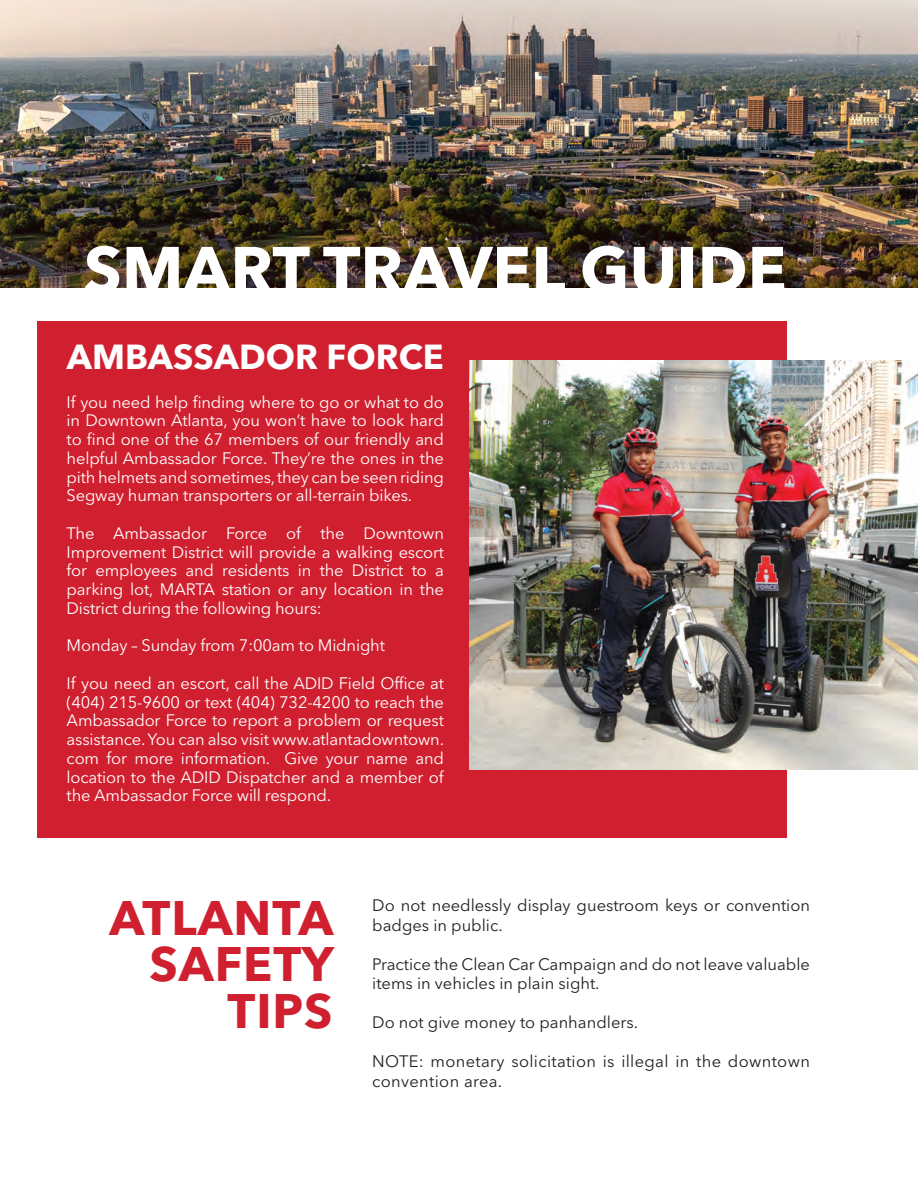
<style>
.page{position:relative;width:918px;height:1188px;background:#fff}
.page>*{position:absolute;margin:0;border:0;box-sizing:border-box;transform-origin:0 0}
.t1{font:700 64.5px "Avenir Next LT Pro";color:#fff}
.t2{font:700 48px/46.5px "Avenir Next LT Pro";letter-spacing:.02em;color:#d0202f;text-align:right}
.t3{font:700 34.5px "Avenir Next LT Pro";color:#fff}
.t4{font:16.5px/18.8px "Avenir Next LT Pro";letter-spacing:-.01em;color:#fff;text-align:justify}
.t5{font:16.5px/19.5px "Avenir Next LT Pro";color:#231f20}
.t6{font:16.5px/19.5px "Avenir Next LT Pro";letter-spacing:.02em;color:#231f20}
</style>
<div class="page">
<div style="left:37px;top:322px;width:750px;height:516px;background:#d0202f"></div>
<img style="left:0;top:0;width:918px;height:287px">
<img style="left:470px;top:361px;width:448px;height:408px">
<h1 class="t1" style="left:84px;top:230px;width:704px">SMART TRAVEL GUIDE</h1>
<h3 class="t3" style="left:67px;top:336px;width:378px">AMBASSADOR FORCE</h3>
<p class="t4" style="left:67px;top:393px;width:379px">If you need help finding where to go or what to do in Downtown Atlanta, you won’t have to look hard to find one of the 67 members of our friendly and helpful Ambassador Force. They’re the ones in the pith helmets and sometimes, they can be seen riding Segway human transporters or all-terrain bikes.</p>
<p class="t4" style="left:67px;top:524px;width:379px">The Ambassador Force of the Downtown Improvement District will provide a walking escort for employees and residents in the District to a parking lot, MARTA station or any location in the District during the following hours:</p>
<p class="t4" style="left:67px;top:636px;width:320px">Monday – Sunday from 7:00am to Midnight</p>
<p class="t4" style="left:67px;top:674px;width:379px">If you need an escort, call the ADID Field Office at (404) 215-9600 or text (404) 732-4200 to reach the Ambassador Force to report a problem or request assistance. You can also visit www.atlantadowntown. com for more information. Give your name and location to the ADID Dispatcher and a member of the Ambassador Force will respond.</p>
<h2 class="t2" style="left:110px;top:894px;width:226px">ATLANTA<br>SAFETY<br>TIPS</h2>
<p class="t5" style="left:372px;top:895px;width:439px">Do not needlessly display guestroom keys or convention badges in public.</p>
<p class="t5" style="left:372px;top:954px;width:439px">Practice the Clean Car Campaign and do not leave valuable items in vehicles in plain sight.</p>
<p class="t5" style="left:372px;top:1012px;width:267px">Do not give money to panhandlers.</p>
<p class="t6" style="left:372px;top:1051px;width:439px">NOTE: monetary solicitation is illegal in the downtown convention area.</p>
</div>
